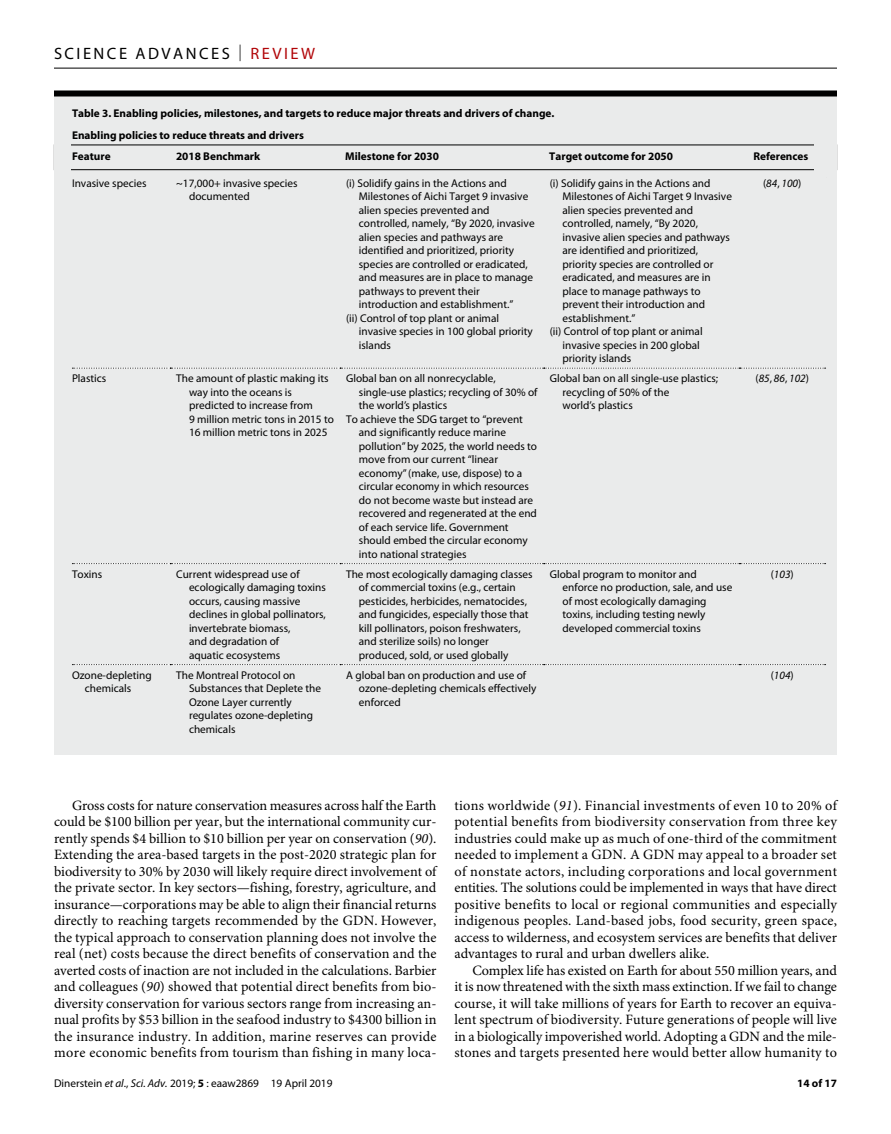
<style>
.page{position:relative;width:891px;height:1134px;background:#fff}
.page>*{position:absolute;margin:0;border:0;box-sizing:border-box;transform-origin:0 0}
.t1{font:16.5px "Myriad Pro";letter-spacing:.15em;color:#000}
.t2{font:14.25px/16.5px "Minion Pro";letter-spacing:.015em;color:#000;text-align:justify}
.t3{font:11.25px/13.5px "Myriad Pro";color:#000}
.t4{font:700 11.25px/21px "Myriad Pro";color:#000}
.t5{font:italic 11.25px "Myriad Pro";color:#000}
.s1{font-weight:300}
.s2{color:#b10508}
.s3{font-style:normal}
.s4{font-style:italic}
.s5{font-weight:700}
</style>
<div class="page">
<hr style="left:54px;top:68px;width:783px;height:1px;background:#000">
<div style="left:54px;top:92px;width:783px;height:85px;background:#eaebeb"></div>
<div style="left:54px;top:90px;width:783px;height:6px;background:#000"></div>
<div style="left:54px;top:163px;width:783px;height:592px;background:#eaebeb"></div>
<svg style="left:72px;top:368px;width:754px;height:1px"></svg>
<svg style="left:72px;top:563px;width:754px;height:1px"></svg>
<svg style="left:72px;top:664px;width:754px;height:1px"></svg>
<div style="left:54px;top:145px;width:783px;height:25px;border:1px solid #000"></div>
<div style="left:54px;top:140px;width:16px;height:35px;background:#eaebeb"></div>
<div style="left:815px;top:134px;width:22px;height:41px;background:#eaebeb"></div>
<h1 class="t1" style="left:54px;top:40px;width:262px">SCIENCE ADVANCES <span class="s1">|</span> <span class="s2">REVIEW</span></h1>
<p class="t4" style="left:72px;top:102px;width:484px">Table 3. Enabling policies, milestones, and targets to reduce major threats and drivers of change.<br>Enabling policies to reduce threats and drivers<br>Feature</p>
<p class="t4" style="left:176px;top:144px;width:86px">2018 Benchmark</p>
<p class="t4" style="left:345px;top:144px;width:95px">Milestone for 2030</p>
<p class="t4" style="left:549px;top:144px;width:125px">Target outcome for 2050</p>
<p class="t4" style="left:753px;top:144px;width:57px">References</p>
<p class="t3" style="left:72px;top:176px;width:76px">Invasive species</p>
<p class="t3" style="left:189px;top:176px;width:110px;text-indent:-13px">~17,000+ invasive species documented</p>
<p class="t3" style="left:346px;top:176px;width:162px">(i) Solidify gains in the Actions and</p>
<p class="t3" style="left:359px;top:190px;width:171px">Milestones of Aichi Target 9 invasive</p>
<p class="t3" style="left:359px;top:203px;width:132px">alien species prevented and</p>
<p class="t3" style="left:359px;top:217px;width:177px">controlled, namely, “By 2020, invasive</p>
<p class="t3" style="left:359px;top:230px;width:146px">alien species and pathways are</p>
<p class="t3" style="left:359px;top:244px;width:157px">identified and prioritized, priority</p>
<p class="t3" style="left:359px;top:257px;width:170px">species are controlled or eradicated,</p>
<p class="t3" style="left:359px;top:271px;width:176px">and measures are in place to manage</p>
<p class="t3" style="left:359px;top:284px;width:122px">pathways to prevent their</p>
<p class="t3" style="left:359px;top:298px;width:156px">introduction and establishment.”</p>
<p class="t3" style="left:346px;top:311px;width:154px">(ii) Control of top plant or animal</p>
<p class="t3" style="left:359px;top:325px;width:176px">invasive species in 100 global priority</p>
<p class="t3" style="left:359px;top:338px;width:34px">islands</p>
<p class="t3" style="left:72px;top:372px;width:36px">Plastics</p>
<p class="t3" style="left:189px;top:372px;width:147px;text-indent:-13px">The amount of plastic making its way into the oceans is predicted to increase from<br>9 million metric tons in 2015 to<br>16 million metric tons in 2025</p>
<p class="t3" style="left:346px;top:372px;width:151px">Global ban on all nonrecyclable,</p>
<p class="t3" style="left:359px;top:385px;width:180px">single-use plastics; recycling of 30% of</p>
<p class="t3" style="left:359px;top:399px;width:90px">the world’s plastics</p>
<p class="t3" style="left:346px;top:412px;width:178px">To achieve the SDG target to “prevent</p>
<p class="t3" style="left:359px;top:426px;width:149px">and significantly reduce marine</p>
<p class="t3" style="left:359px;top:439px;width:180px">pollution” by 2025, the world needs to</p>
<p class="t3" style="left:359px;top:453px;width:141px">move from our current “linear</p>
<p class="t3" style="left:359px;top:466px;width:165px">economy” (make, use, dispose) to a</p>
<p class="t3" style="left:359px;top:480px;width:172px">circular economy in which resources</p>
<p class="t3" style="left:359px;top:493px;width:176px">do not become waste but instead are</p>
<p class="t3" style="left:359px;top:507px;width:180px">recovered and regenerated at the end</p>
<p class="t3" style="left:359px;top:520px;width:151px">of each service life. Government</p>
<p class="t3" style="left:359px;top:534px;width:170px">should embed the circular economy</p>
<p class="t3" style="left:359px;top:547px;width:109px">into national strategies</p>
<p class="t3" style="left:550px;top:176px;width:162px">(i) Solidify gains in the Actions and</p>
<p class="t3" style="left:562px;top:190px;width:171px">Milestones of Aichi Target 9 Invasive</p>
<p class="t3" style="left:562px;top:203px;width:132px">alien species prevented and</p>
<p class="t3" style="left:562px;top:217px;width:137px">controlled, namely, “By 2020,</p>
<p class="t3" style="left:562px;top:230px;width:169px">invasive alien species and pathways</p>
<p class="t3" style="left:562px;top:244px;width:137px">are identified and prioritized,</p>
<p class="t3" style="left:562px;top:257px;width:152px">priority species are controlled or</p>
<p class="t3" style="left:562px;top:271px;width:150px">eradicated, and measures are in</p>
<p class="t3" style="left:562px;top:284px;width:140px">place to manage pathways to</p>
<p class="t3" style="left:562px;top:298px;width:144px">prevent their introduction and</p>
<p class="t3" style="left:562px;top:311px;width:74px">establishment.”</p>
<p class="t3" style="left:550px;top:325px;width:154px">(ii) Control of top plant or animal</p>
<p class="t3" style="left:562px;top:338px;width:139px">invasive species in 200 global</p>
<p class="t3" style="left:562px;top:352px;width:70px">priority islands</p>
<p class="t5" style="left:763px;top:174px;width:40px"><span class="s3">(</span>84<span class="s3">,</span> 100<span class="s3">)</span></p>
<p class="t3" style="left:563px;top:372px;width:157px;text-indent:-13px">Global ban on all single-use plastics; recycling of 50% of the<br>world’s plastics</p>
<p class="t5" style="left:755px;top:370px;width:55px"><span class="s3">(</span>85<span class="s3">,</span> 86<span class="s3">,</span> 102<span class="s3">)</span></p>
<p class="t3" style="left:72px;top:567px;width:32px">Toxins</p>
<p class="t3" style="left:189px;top:567px;width:138px;text-indent:-13px">Current widespread use of ecologically damaging toxins occurs, causing massive declines in global pollinators, invertebrate biomass,<br>and degradation of<br>aquatic ecosystems</p>
<p class="t3" style="left:359px;top:567px;width:175px;text-indent:-13px">The most ecologically damaging classes of commercial toxins (e.g., certain pesticides, herbicides, nematocides, and fungicides, especially those that kill pollinators, poison freshwaters, and sterilize soils) no longer produced, sold, or used globally</p>
<p class="t3" style="left:563px;top:567px;width:171px;text-indent:-13px">Global program to monitor and enforce no production, sale, and use of most ecologically damaging toxins, including testing newly developed commercial toxins</p>
<p class="t5" style="left:771px;top:565px;width:24px"><span class="s3">(</span>103<span class="s3">)</span></p>
<p class="t3" style="left:85px;top:668px;width:68px;text-indent:-13px">Ozone-depleting chemicals</p>
<p class="t3" style="left:189px;top:668px;width:134px;text-indent:-13px">The Montreal Protocol on<br>Substances that Deplete the<br>Ozone Layer currently regulates ozone-depleting chemicals</p>
<p class="t3" style="left:359px;top:668px;width:179px;text-indent:-13px">A global ban on production and use of ozone-depleting chemicals effectively enforced</p>
<p class="t5" style="left:771px;top:666px;width:24px"><span class="s3">(</span>104<span class="s3">)</span></p>
<p class="t2" style="left:54px;top:798px;width:384px;text-indent:18px">Gross costs for nature conservation measures across half the Earth could be $100 billion per year, but the international community cur&shy;rently spends $4 billion to $10 billion per year on conservation (<span class="s4">90</span>).<br>Extending the area-based targets in the post-2020 strategic plan for biodiversity to 30% by 2030 will likely require direct involvement of the private sector. In key sectors—fishing, forestry, agriculture, and insurance—corporations may be able to align their financial returns directly to reaching targets recommended by the GDN. However, the typical approach to conservation planning does not involve the real (net) costs because the direct benefits of conservation and the averted costs of inaction are not included in the calculations. Barbier and colleagues (<span class="s4">90</span>) showed that potential direct benefits from bio&shy;diversity conservation for various sectors range from increasing an&shy;nual profits by $53 billion in the seafood industry to $4300 billion in the insurance industry. In addition, marine reserves can provide more economic benefits from tourism than fishing in many loca-</p>
<p class="t2" style="left:454px;top:798px;width:384px">tions worldwide (<span class="s4">91</span>). Financial investments of even 10 to 20% of potential benefits from biodiversity conservation from three key industries could make up as much of one-third of the commitment needed to implement a GDN. A GDN may appeal to a broader set of nonstate actors, including corporations and local government entities. The solutions could be implemented in ways that have direct positive benefits to local or regional communities and especially indigenous peoples. Land-based jobs, food security, green space, access to wilderness, and ecosystem services are benefits that deliver advantages to rural and urban dwellers alike.</p>
<p class="t2" style="left:454px;top:963px;width:384px;text-indent:18px">Complex life has existed on Earth for about 550 million years, and it is now threatened with the sixth mass extinction. If we fail to change course, it will take millions of years for Earth to recover an equiva&shy;lent spectrum of biodiversity. Future generations of people will live in a biologically impoverished world. Adopting a GDN and the mile&shy;stones and targets presented here would better allow humanity to</p>
<p class="t3" style="left:54px;top:1077px;width:280px">Dinerstein <span class="s4">et al</span>., <span class="s4">Sci. Adv.</span> 2019; <span class="s5">5</span> : eaaw2869 19 April 2019</p>
<p class="t4" style="left:797px;top:1072px;width:41px">14 of 17</p>
</div>
